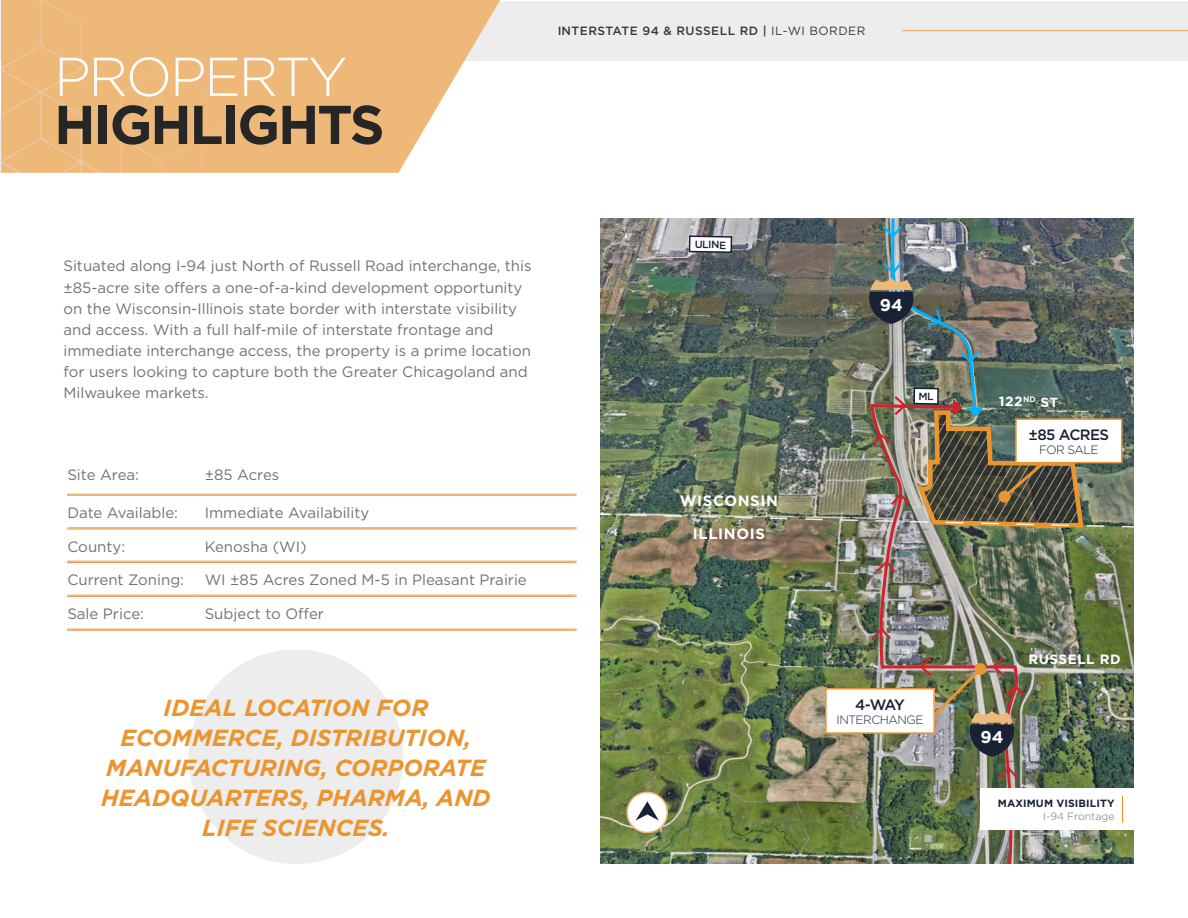
<style>
.page{position:relative;width:1188px;height:918px;background:#fff}
.page>*{position:absolute;margin:0;border:0;box-sizing:border-box;transform-origin:0 0}
.t1{font:700 54.6px "Gotham";letter-spacing:-.04em;color:#262626}
.t2{font:300 54.6px "Gotham";letter-spacing:-.04em;color:#fff}
.t3{font:italic 700 23.25px/30px "Gotham";color:#eb9531;text-align:center}
.t4{font:700 17.1px "Gotham";color:#fff}
.Spec_Value{font:15px/21.1px "Gotham";color:#717271}
.Spec_Title{font:15px "Gotham";color:#717271}
.t5{font:700 15px "Gotham";letter-spacing:.04em;color:#fff}
.t6{font:500 15px "Gotham";letter-spacing:-.04em;color:#192234}
.t7{font:700 13.5px "Gotham";letter-spacing:.04em;color:#fff}
.t8{font:500 12px "Gotham";letter-spacing:.04em;color:#231f20}
.t9{font:300 12px "Gotham";letter-spacing:-.04em;color:#192234}
.t10{font:700 10.5px "Gotham";letter-spacing:.01em;color:#192234}
.t11{font:300 10.5px "Gotham";color:#717271}
.t12{font:500 10.5px "Gotham";color:#192234}
.s1{font-weight:400}
</style>
<div class="page">
<div style="left:189px;top:649px;width:214px;height:215px;background:#ededed;border-radius:50%"></div>
<div style="left:0;top:1px;width:1188px;height:59px;background:#ededed"></div>
<svg style="left:1px;top:0;width:499px;height:173px;background:#efbf87"></svg>
<hr style="left:67px;top:494px;width:510px;height:2px;background:#eeb879">
<hr style="left:67px;top:527px;width:510px;height:2px;background:#eeb879">
<hr style="left:67px;top:561px;width:510px;height:2px;background:#eeb879">
<hr style="left:67px;top:594px;width:510px;height:3px;background:#eeb879">
<hr style="left:67px;top:628px;width:510px;height:3px;background:#eeb879">
<hr style="left:902px;top:30px;width:286px;height:1px;background:#eeb879">
<img style="left:601px;top:530px;width:533px;height:334px">
<img style="left:869px;top:530px;width:153px;height:334px">
<svg style="left:997px;top:765px;width:23px;height:15px"></svg>
<svg style="left:870px;top:626px;width:23px;height:15px"></svg>
<svg style="left:875px;top:559px;width:22px;height:16px"></svg>
<div style="left:627px;top:792px;width:40px;height:40px;background:#fff;border-radius:50%"></div>
<div style="left:626px;top:792px;width:42px;height:41px;border:2px solid #eeb879;border-radius:50%"></div>
<svg style="left:636px;top:801px;width:23px;height:20px"></svg>
<div style="left:826px;top:689px;width:108px;height:44px;background:#fff"></div>
<div style="left:825px;top:688px;width:110px;height:46px;border:2px solid #eb9531"></div>
<div style="left:981px;top:789px;width:153px;height:41px;background:#fff"></div>
<svg style="left:1122px;top:796px;width:1px;height:27px"></svg>
<img style="left:918px;top:656px;width:108px;height:101px">
<img style="left:600px;top:218px;width:534px;height:312px">
<p class="t2" style="left:54px;top:42px;width:295px">PROPERTY</p>
<p class="t1" style="left:54px;top:88px;width:332px">HIGHLIGHTS</p>
<p class="t8" style="left:557px;top:23px;width:310px">INTERSTATE 94 &amp; RUSSELL RD | <span class="s1">IL-WI BORDER</span></p>
<p class="Spec_Value" style="left:63px;top:255px;width:470px">Situated along I-94 just North of Russell Road interchange, this ±85-acre site offers a one-of-a-kind development opportunity on the Wisconsin-Illinois state border with interstate visibility and access. With a full half-mile of interstate frontage and immediate interchange access, the property is a prime location for users looking to capture both the Greater Chicagoland and Milwaukee markets.</p>
<p class="Spec_Title" style="left:67px;top:465px;width:73px">Site Area:</p>
<p class="Spec_Value" style="left:205px;top:464px;width:76px">±85 Acres</p>
<p class="Spec_Title" style="left:67px;top:503px;width:112px">Date Available:</p>
<p class="Spec_Value" style="left:205px;top:502px;width:166px">Immediate Availability</p>
<p class="Spec_Title" style="left:67px;top:537px;width:59px">County:</p>
<p class="Spec_Value" style="left:205px;top:535px;width:104px">Kenosha (WI)</p>
<p class="Spec_Title" style="left:67px;top:570px;width:118px">Current Zoning:</p>
<p class="Spec_Value" style="left:205px;top:569px;width:324px">WI ±85 Acres Zoned M-5 in Pleasant Prairie</p>
<p class="Spec_Title" style="left:67px;top:604px;width:78px">Sale Price:</p>
<p class="Spec_Value" style="left:205px;top:603px;width:121px">Subject to Offer</p>
<p class="t3" style="left:101px;top:692px;width:391px">IDEAL LOCATION FOR<br>ECOMMERCE, DISTRIBUTION,<br>MANUFACTURING, CORPORATE<br>HEADQUARTERS, PHARMA, AND<br>LIFE SCIENCES.</p>
<p class="t12" style="left:695px;top:238px;width:33px;rotate:1deg">ULINE</p>
<p class="t4" style="left:880px;top:293px;width:25px">94</p>
<p class="t5" style="left:680px;top:490px;width:100px">WISCONSIN</p>
<p class="t5" style="left:693px;top:523px;width:74px">ILLINOIS</p>
<p class="t6" style="left:855px;top:695px;width:51px">4-WAY</p>
<p class="t9" style="left:837px;top:712px;width:88px">INTERCHANGE</p>
<p class="t7" style="left:999px;top:392px;width:61px;rotate:1deg">122<sup>ND</sup> ST</p>
<p class="t6" style="left:1028px;top:425px;width:82px">±85 ACRES</p>
<p class="t9" style="left:1039px;top:442px;width:61px">FOR SALE</p>
<p class="t4" style="left:980px;top:726px;width:25px">94</p>
<p class="t7" style="left:1028px;top:650px;width:94px">RUSSELL RD</p>
<p class="t10" style="left:998px;top:797px;width:118px">MAXIMUM VISIBILITY</p>
<p class="t11" style="left:1043px;top:809px;width:73px">I-94 Frontage</p>
</div>
